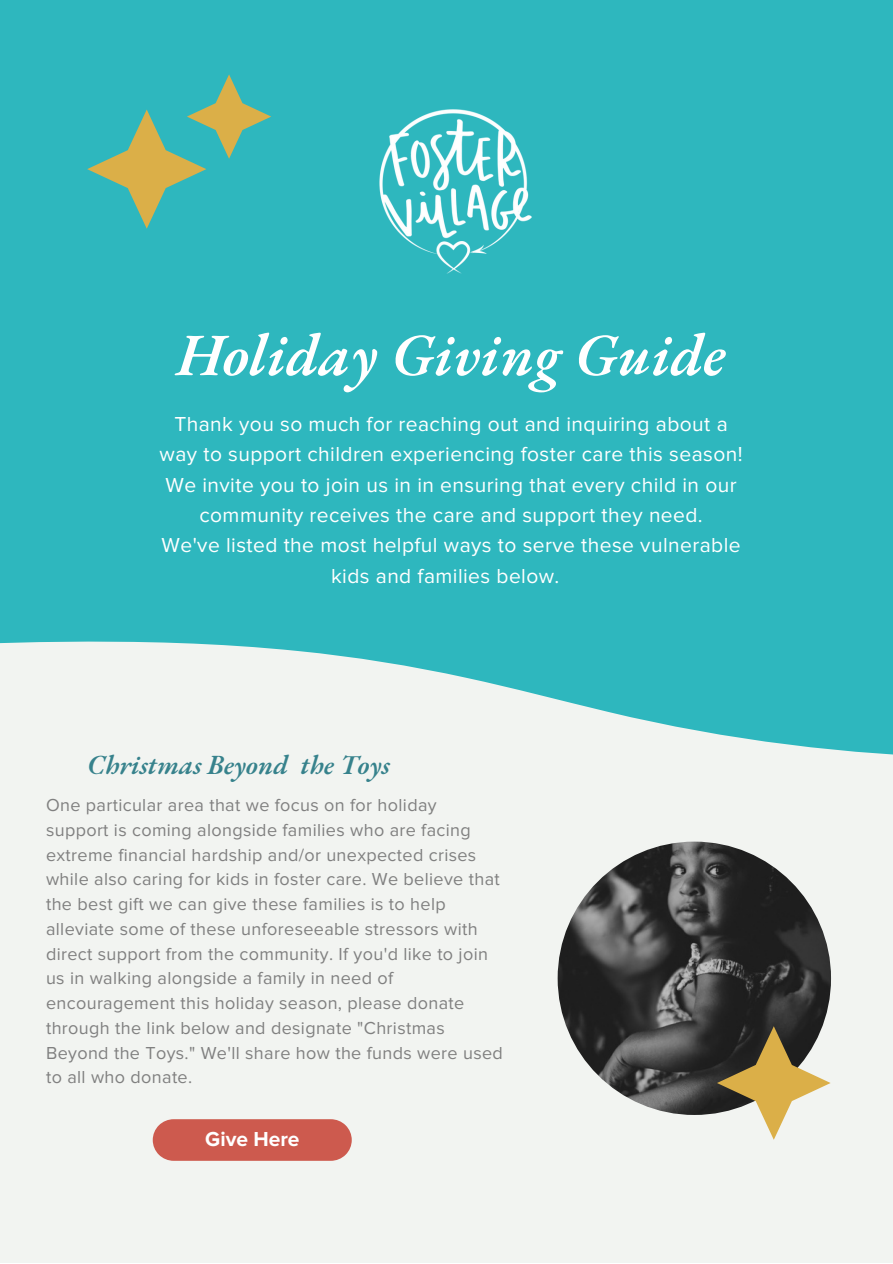
<style>
.page{position:relative;width:893px;height:1264px;background:#fff}
.page>*{position:absolute;margin:0;border:0;box-sizing:border-box;transform-origin:0 0}
.t1{font:italic 600 60px "EB Garamond";color:#fff}
.t2{font:italic 600 27px "EB Garamond";color:#37828c}
.t3{font:21px/30.3px "Proxima Nova";letter-spacing:.02em;color:#fff;text-align:center}
.t4{font:700 21px "Proxima Nova";color:#fff}
.t5{font:18px/24.8px "Proxima Nova";letter-spacing:.02em;color:#808080}
</style>
<div class="page">
<div style="left:0;top:0;width:892px;height:1262px;background:#2eb7be"></div>
<div style="left:0;top:464px;width:892px;height:798px;background:#f2f4f1"></div>
<svg style="left:0;top:464px;width:892px;height:291px;fill:#2eb7be"></svg>
<div style="left:153px;top:1119px;width:199px;height:41px;background:#cd5a4e"></div>
<img style="left:557px;top:841px;width:274px;height:273px;border-radius:50%">
<img style="left:379px;top:109px;width:153px;height:165px">
<svg style="left:87px;top:74px;width:184px;height:155px"></svg>
<svg style="left:717px;top:1026px;width:113px;height:113px"></svg>
<h1 class="t1" style="left:177px;top:314px;width:550px">Holiday Giving Guide</h1>
<p class="t3" style="left:159px;top:409px;width:584px">Thank you so much for reaching out and inquiring about a way to support children experiencing foster care this season!<br>We invite you to join us in in ensuring that every child in our community receives the care and support they need.<br>We've listed the most helpful ways to serve these vulnerable kids and families below.</p>
<h2 class="t2" style="left:87px;top:747px;width:304px">Christmas Beyond the Toys</h2>
<p class="t5" style="left:46px;top:793px;width:458px">One particular area that we focus on for holiday support is coming alongside families who are facing extreme financial hardship and/or unexpected crises while also caring for kids in foster care. We believe that the best gift we can give these families is to help alleviate some of these unforeseeable stressors with direct support from the community. If you'd like to join us in walking alongside a family in need of encouragement this holiday season, please donate through the link below and designate "Christmas Beyond the Toys." We'll share how the funds were used to all who donate.</p>
<p class="t4" style="left:205px;top:1126px;width:96px">Give Here</p>
</div>
